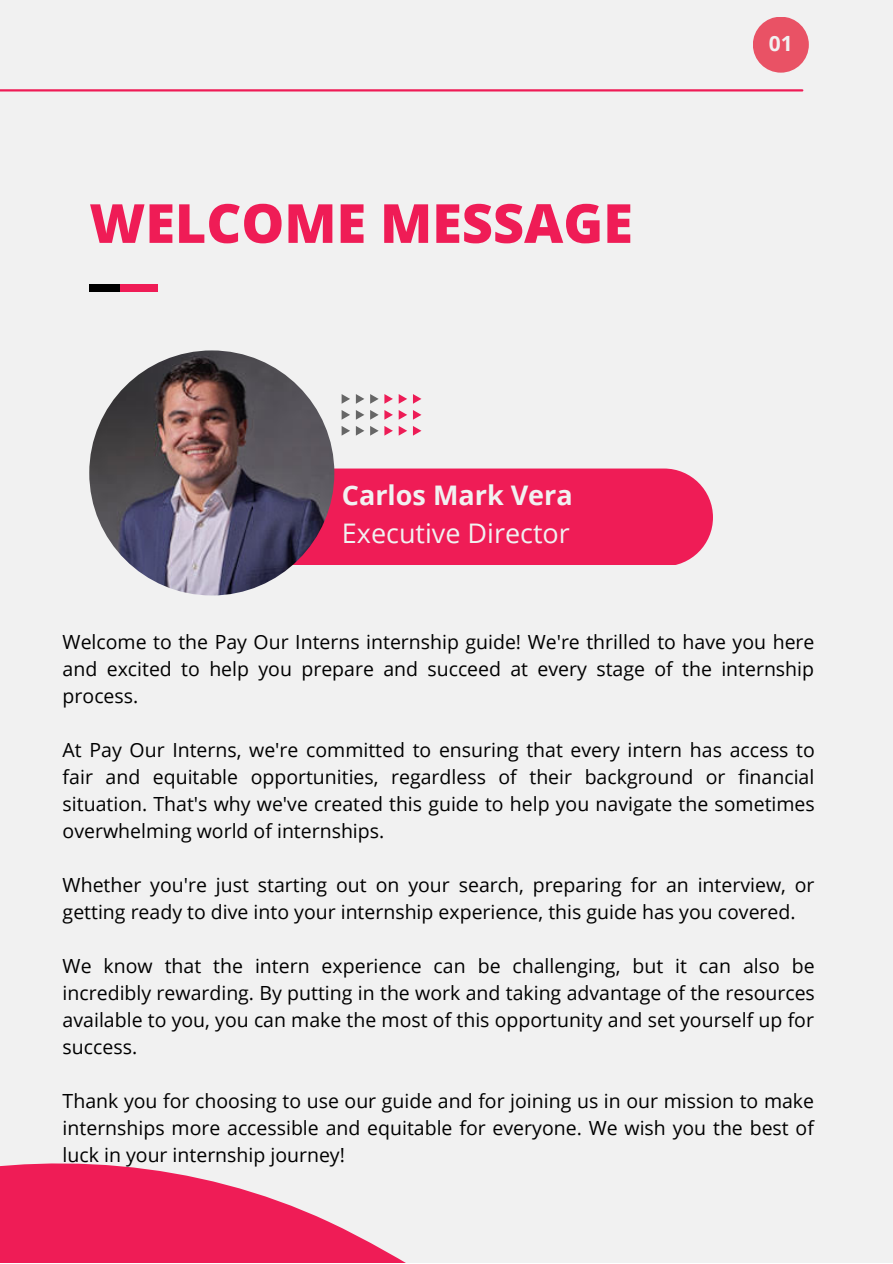
<style>
.page{position:relative;width:893px;height:1264px;background:#fff}
.page>*{position:absolute;margin:0;border:0;box-sizing:border-box;transform-origin:0 0}
.t1{font:800 54px "Open Sans";color:#ef1c56}
.t2{font:27px "Open Sans";color:#f1f1f1}
.t3{font:700 27px "Open Sans";color:#f1f1f1}
.t4{font:700 21px "Open Sans";color:#f1f1f1}
.t5{font:19.5px/27px "Open Sans";color:#000;text-align:justify}
</style>
<div class="page">
<div style="left:0;top:0;width:892px;height:1262px;background:#f1f1f1"></div>
<hr style="left:0;top:89px;width:802px;height:2px;background:#ef1c56">
<div style="left:752px;top:17px;width:56px;height:56px;background:#e95265;border-radius:50%"></div>
<svg style="left:0;top:1163px;width:404px;height:99px;fill:#ef1c56"></svg>
<div style="left:89px;top:284px;width:68px;height:8px;background:#ef1c56"></div>
<div style="left:89px;top:284px;width:31px;height:8px;background:#000"></div>
<svg style="left:413px;top:394px;width:8px;height:10px"></svg>
<svg style="left:413px;top:410px;width:8px;height:10px"></svg>
<svg style="left:413px;top:426px;width:8px;height:9px"></svg>
<svg style="left:384px;top:394px;width:23px;height:10px"></svg>
<svg style="left:384px;top:410px;width:23px;height:10px"></svg>
<svg style="left:384px;top:426px;width:23px;height:9px"></svg>
<svg style="left:341px;top:394px;width:37px;height:41px"></svg>
<div style="left:294px;top:468px;width:418px;height:96px;background:#ef1c56"></div>
<img style="left:89px;top:350px;width:245px;height:245px;border-radius:50%">
<h1 class="t1" style="left:89px;top:185px;width:545px">WELCOME MESSAGE</h1>
<h2 class="t3" style="left:342px;top:476px;width:232px">Carlos Mark Vera</h2>
<h2 class="t2" style="left:342px;top:514px;width:229px">Executive Director</h2>
<p class="t4" style="left:768px;top:29px;width:25px">01</p>
<p class="t5" style="left:63px;top:628px;width:753px">Welcome to the Pay Our Interns internship guide! We're thrilled to have you here and excited to help you prepare and succeed at every stage of the internship process.</p>
<p class="t5" style="left:63px;top:736px;width:753px">At Pay Our Interns, we're committed to ensuring that every intern has access to fair and equitable opportunities, regardless of their background or financial situation. That's why we've created this guide to help you navigate the sometimes overwhelming world of internships.</p>
<p class="t5" style="left:63px;top:871px;width:753px">Whether you're just starting out on your search, preparing for an interview, or getting ready to dive into your internship experience, this guide has you covered.</p>
<p class="t5" style="left:63px;top:952px;width:753px">We know that the intern experience can be challenging, but it can also be incredibly rewarding. By putting in the work and taking advantage of the resources available to you, you can make the most of this opportunity and set yourself up for success.</p>
<p class="t5" style="left:63px;top:1087px;width:753px">Thank you for choosing to use our guide and for joining us in our mission to make internships more accessible and equitable for everyone. We wish you the best of luck in your internship journey!</p>
</div>
